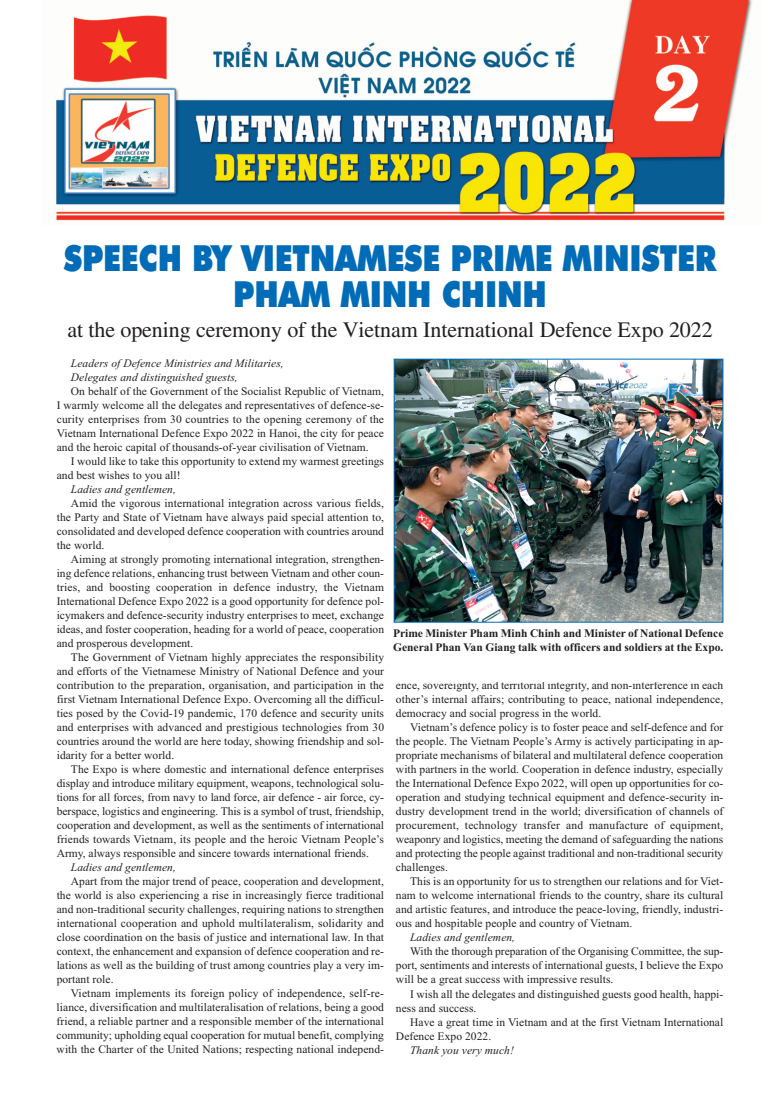
<style>
.page{position:relative;width:766px;height:1106px;background:#fff}
.page>*{position:absolute;margin:0;border:0;box-sizing:border-box;transform-origin:0 0}
.t1{font:36px/36px "UTM Futura Extra";letter-spacing:-.005em;color:#006cb7;text-align:center;scale:.84 1}
.t2{font:22px "UTM Times";letter-spacing:-.005em;color:#231f20}
.t3{font:11.5px/14px "Times New Roman";letter-spacing:.005em;color:#231f20;text-align:justify}
.t4{font:italic 11.5px/14px "Times New Roman";letter-spacing:.005em;color:#231f20}
.t5{font:700 11.5px/14px "Times New Roman";letter-spacing:-.005em;color:#231f20}
</style>
<div class="page">
<img style="left:56px;top:0;width:697px;height:221px">
<img style="left:395px;top:360px;width:326px;height:260px">
<div style="left:393px;top:358px;width:330px;height:264px;border:1px solid #006cb7"></div>
<h1 class="t1" style="left:64px;top:240px;width:778px">SPEECH BY VIETNAMESE PRIME MINISTER<br>PHAM MINH CHINH</h1>
<h2 class="t2" style="left:67px;top:316px;width:646px">at the opening ceremony of the Vietnam International Defence Expo 2022</h2>
<p class="t4" style="left:71px;top:356px;width:214px">Leaders of Defence Ministries and Militaries,<br>Delegates and distinguished guests,</p>
<p class="t3" style="left:57px;top:384px;width:329px;text-indent:14px">on behalf of the government of the Socialist Republic of Vietnam, I warmly welcome all the delegates and representatives of defence-se&shy;curity enterprises from 30 countries to the opening ceremony of the Vietnam International defence Expo 2022 in Hanoi, the city for peace and the heroic capital of thousands-of-year civilisation of Vietnam.</p>
<p class="t3" style="left:57px;top:454px;width:329px;text-indent:14px">I would like to take this opportunity to extend my warmest greetings and best wishes to you all!</p>
<p class="t4" style="left:71px;top:482px;width:106px">Ladies and gentlemen,</p>
<p class="t3" style="left:57px;top:496px;width:329px;text-indent:14px">amid the vigorous international integration across various fields, the Party and State of Vietnam have always paid special attention to, consolidated and developed defence cooperation with countries around the world.</p>
<p class="t3" style="left:57px;top:552px;width:329px;text-indent:14px">aiming at strongly promoting international integration, strengthen&shy;ing defence relations, enhancing trust between Vietnam and other coun&shy;tries, and boosting cooperation in defence industry, the Vietnam International defence Expo 2022 is a good opportunity for defence pol&shy;icymakers and defence-security industry enterprises to meet, exchange ideas, and foster cooperation, heading for a world of peace, cooperation and prosperous development.</p>
<p class="t3" style="left:57px;top:650px;width:329px;text-indent:14px">The government of Vietnam highly appreciates the responsibility and efforts of the Vietnamese Ministry of National defence and your contribution to the preparation, organisation, and participation in the first Vietnam International defence Expo. overcoming all the difficul&shy;ties posed by the Covid-19 pandemic, 170 defence and security units and enterprises with advanced and prestigious technologies from 30 countries around the world are here today, showing friendship and sol&shy;idarity for a better world.</p>
<p class="t3" style="left:57px;top:762px;width:329px;text-indent:14px">The Expo is where domestic and international defence enterprises display and introduce military equipment, weapons, technological solu&shy;tions for all forces, from navy to land force, air defence - air force, cy&shy;berspace, logistics and engineering. This is a symbol of trust, friendship, cooperation and development, as well as the sentiments of international friends towards Vietnam, its people and the heroic Vietnam People’s army, always responsible and sincere towards international friends.</p>
<p class="t4" style="left:71px;top:860px;width:106px">Ladies and gentlemen,</p>
<p class="t3" style="left:57px;top:874px;width:329px;text-indent:14px">apart from the major trend of peace, cooperation and development, the world is also experiencing a rise in increasingly fierce traditional and non-traditional security challenges, requiring nations to strengthen international cooperation and uphold multilateralism, solidarity and close coordination on the basis of justice and international law. In that context, the enhancement and expansion of defence cooperation and re&shy;lations as well as the building of trust among countries play a very im&shy;portant role.</p>
<p class="t3" style="left:57px;top:986px;width:329px;text-indent:14px">Vietnam implements its foreign policy of independence, self-re&shy;liance, diversification and multilateralisation of relations, being a good friend, a reliable partner and a responsible member of the international community; upholding equal cooperation for mutual benefit, complying with the Charter of the United Nations; respecting national independ-</p>
<p class="t5" style="left:393px;top:626px;width:332px">Prime Minister Pham Minh Chinh and Minister of National Defence<br>General Phan Van Giang talk with officers and soldiers at the Expo.</p>
<p class="t3" style="left:396px;top:678px;width:329px">ence, sovereignty, and territorial integrity, and non-interference in each other’s internal affairs; contributing to peace, national independence, democracy and social progress in the world.</p>
<p class="t3" style="left:396px;top:720px;width:329px;text-indent:14px">Vietnam’s defence policy is to foster peace and self-defence and for the people. The Vietnam People’s army is actively participating in ap&shy;propriate mechanisms of bilateral and multilateral defence cooperation with partners in the world. Cooperation in defence industry, especially the International defence Expo 2022, will open up opportunities for co&shy;operation and studying technical equipment and defence-security in&shy;dustry development trend in the world; diversification of channels of procurement, technology transfer and manufacture of equipment, weaponry and logistics, meeting the demand of safeguarding the nations and protecting the people against traditional and non-traditional security challenges.</p>
<p class="t3" style="left:396px;top:874px;width:329px;text-indent:14px">This is an opportunity for us to strengthen our relations and for Viet&shy;nam to welcome international friends to the country, share its cultural and artistic features, and introduce the peace-loving, friendly, industri&shy;ous and hospitable people and country of Vietnam.</p>
<p class="t4" style="left:410px;top:930px;width:106px">Ladies and gentlemen,</p>
<p class="t3" style="left:396px;top:944px;width:329px;text-indent:14px">With the thorough preparation of the organising Committee, the sup&shy;port, sentiments and interests of international guests, I believe the Expo will be a great success with impressive results.</p>
<p class="t3" style="left:396px;top:986px;width:329px;text-indent:14px">I wish all the delegates and distinguished guests good health, happi&shy;ness and success.</p>
<p class="t3" style="left:396px;top:1014px;width:329px;text-indent:14px">Have a great time in Vietnam and at the first Vietnam International defence Expo 2022.</p>
<p class="t4" style="left:410px;top:1042px;width:105px">Thank you very much!</p>
</div>
